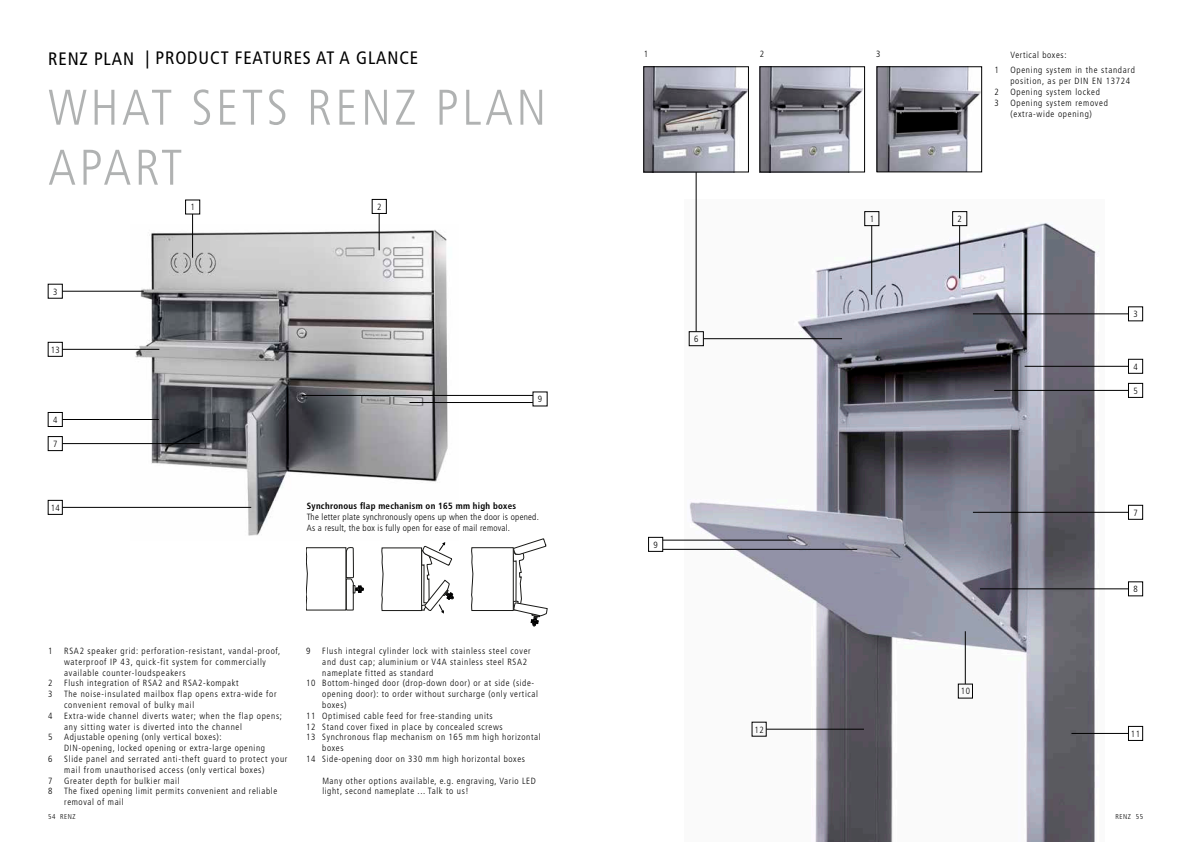
<style>
.page{position:relative;width:1191px;height:842px;background:#fff}
.page>*{position:absolute;margin:0;border:0;box-sizing:border-box;transform-origin:0 0}
.t1{font:300 condensed 50px/60px "Frutiger LT";letter-spacing:.07em;color:#b0b2b2}
.t2{font:condensed 18px "Frutiger LT";letter-spacing:.05em;color:#000}
.t3{font:300 condensed 9px/10.8px "Frutiger LT";letter-spacing:.07em;color:#000}
.t4{font:300 condensed 9px/10.8px "Frutiger LT";letter-spacing:.03em;color:#000}
.t5{font:700 condensed 9px "Frutiger LT";letter-spacing:.03em;color:#000}
.t6{font:300 condensed 7px "Frutiger LT";letter-spacing:.07em;color:#000}
</style>
<div class="page">
<img style="left:130px;top:225px;width:329px;height:311px">
<img style="left:684px;top:199px;width:421px;height:643px">
<img style="left:645px;top:69px;width:101px;height:101px">
<img style="left:879px;top:69px;width:100px;height:101px">
<img style="left:762px;top:69px;width:100px;height:101px">
<div style="left:864px;top:211px;width:15px;height:15px;border:1px solid #000"></div>
<hr style="left:871px;top:226px;width:1px;height:69px;background:#000">
<div style="left:952px;top:211px;width:15px;height:15px;border:1px solid #000"></div>
<hr style="left:959px;top:226px;width:1px;height:52px;background:#000">
<hr style="left:965px;top:631px;width:1px;height:53px;background:#000">
<hr style="left:973px;top:314px;width:155px;height:1px;background:#000">
<div style="left:1128px;top:505px;width:14px;height:14px;border:1px solid #000"></div>
<hr style="left:973px;top:512px;width:155px;height:1px;background:#000">
<div style="left:1128px;top:359px;width:14px;height:14px;border:1px solid #000"></div>
<hr style="left:1024px;top:366px;width:104px;height:1px;background:#000">
<hr style="left:696px;top:172px;width:1px;height:160px;background:#000">
<div style="left:689px;top:332px;width:14px;height:14px;border:1px solid #000"></div>
<hr style="left:703px;top:338px;width:139px;height:1px;background:#000">
<hr style="left:766px;top:729px;width:98px;height:1px;background:#000">
<div style="left:648px;top:537px;width:15px;height:14px;border:1px solid #000"></div>
<hr style="left:663px;top:540px;width:133px;height:1px;background:#000">
<hr style="left:663px;top:549px;width:194px;height:1px;background:#000">
<hr style="left:980px;top:589px;width:148px;height:1px;background:#000">
<div style="left:1128px;top:383px;width:14px;height:14px;border:1px solid #000"></div>
<hr style="left:994px;top:390px;width:134px;height:1px;background:#000">
<div style="left:1128px;top:726px;width:14px;height:14px;border:1px solid #000"></div>
<hr style="left:1071px;top:733px;width:57px;height:1px;background:#000">
<div style="left:185px;top:200px;width:15px;height:14px;border:1px solid #000"></div>
<hr style="left:192px;top:214px;width:1px;height:44px;background:#000">
<div style="left:372px;top:199px;width:14px;height:15px;border:1px solid #000"></div>
<hr style="left:379px;top:213px;width:1px;height:37px;background:#000">
<div style="left:48px;top:342px;width:14px;height:14px;border:1px solid #000"></div>
<div style="left:48px;top:412px;width:14px;height:15px;border:1px solid #000"></div>
<div style="left:48px;top:436px;width:14px;height:15px;border:1px solid #000"></div>
<hr style="left:62px;top:291px;width:82px;height:1px;background:#000">
<hr style="left:62px;top:349px;width:97px;height:1px;background:#000">
<hr style="left:62px;top:507px;width:189px;height:1px;background:#000">
<hr style="left:62px;top:419px;width:97px;height:1px;background:#000">
<hr style="left:62px;top:443px;width:138px;height:1px;background:#000">
<hr style="left:302px;top:395px;width:231px;height:1px;background:#000">
<hr style="left:409px;top:402px;width:124px;height:1px;background:#000">
<svg style="left:306px;top:547px;width:58px;height:63px"></svg>
<svg style="left:471px;top:539px;width:76px;height:87px"></svg>
<svg style="left:382px;top:542px;width:71px;height:72px"></svg>
<h2 class="t2" style="left:48px;top:47px;width:371px">RENZ PLAN | PRODUCT FEATURES AT A GLANCE</h2>
<h1 class="t1" style="left:48px;top:78px;width:499px">WHAT SETS RENZ PLAN<br>APART</h1>
<p class="t3" style="left:53px;top:286px;width:6px">3</p>
<p class="t3" style="left:51px;top:344px;width:10px">13</p>
<p class="t3" style="left:53px;top:414px;width:6px">4</p>
<p class="t3" style="left:53px;top:439px;width:6px">7</p>
<p class="t3" style="left:51px;top:502px;width:10px">14</p>
<p class="t3" style="left:190px;top:202px;width:6px">1</p>
<p class="t3" style="left:377px;top:201px;width:6px">2</p>
<p class="t3" style="left:538px;top:394px;width:6px">9</p>
<p class="t5" style="left:307px;top:501px;width:211px">Synchronous flap mechanism on 165 mm high boxes</p>
<p class="t4" style="left:307px;top:512px;width:234px">The letter plate synchronously opens up when the door is opened.<br>As a result, the box is fully open for ease of mail removal.</p>
<p class="t3" style="left:48px;top:646px;width:6px">1</p>
<p class="t3" style="left:64px;top:646px;width:217px">RSA2 speaker grid: perforation-resistant, vandal-proof, waterproof IP 43, quick-fit system for commercially available counter-loudspeakers</p>
<p class="t3" style="left:48px;top:678px;width:6px">2</p>
<p class="t3" style="left:64px;top:678px;width:176px">Flush integration of RSA2 and RSA2-kompakt</p>
<p class="t3" style="left:48px;top:689px;width:6px">3</p>
<p class="t3" style="left:64px;top:689px;width:214px">The noise-insulated mailbox flap opens extra-wide for convenient removal of bulky mail</p>
<p class="t3" style="left:48px;top:710px;width:6px">4</p>
<p class="t3" style="left:64px;top:710px;width:219px">Extra-wide channel diverts water; when the flap opens; any sitting water is diverted into the channel</p>
<p class="t3" style="left:48px;top:732px;width:6px">5</p>
<p class="t3" style="left:64px;top:732px;width:202px">Adjustable opening (only vertical boxes):<br>DIN-opening, locked opening or extra-large opening</p>
<p class="t3" style="left:48px;top:754px;width:6px">6</p>
<p class="t3" style="left:64px;top:754px;width:225px">Slide panel and serrated anti-theft guard to protect your mail from unauthorised access (only vertical boxes)</p>
<p class="t3" style="left:48px;top:775px;width:6px">7</p>
<p class="t3" style="left:64px;top:775px;width:117px">Greater depth for bulkier mail</p>
<p class="t3" style="left:48px;top:786px;width:6px">8</p>
<p class="t3" style="left:64px;top:786px;width:214px">The fixed opening limit permits convenient and reliable removal of mail</p>
<p class="t3" style="left:306px;top:646px;width:6px">9</p>
<p class="t3" style="left:322px;top:646px;width:210px">Flush integral cylinder lock with stainless steel cover</p>
<p class="t3" style="left:322px;top:656px;width:206px">and dust cap; aluminium or V4A stainless steel RSA2</p>
<p class="t3" style="left:322px;top:667px;width:112px">nameplate fitted as standard</p>
<p class="t3" style="left:306px;top:678px;width:229px">10 Bottom-hinged door (drop-down door) or at side (side-</p>
<p class="t3" style="left:322px;top:689px;width:217px">opening door): to order without surcharge (only vertical</p>
<p class="t3" style="left:322px;top:700px;width:26px">boxes)</p>
<p class="t3" style="left:306px;top:710px;width:188px">11 Optimised cable feed for free-standing units</p>
<p class="t3" style="left:306px;top:721px;width:198px">12 Stand cover fixed in place by concealed screws</p>
<p class="t3" style="left:306px;top:732px;width:236px">13 Synchronous flap mechanism on 165 mm high horizontal</p>
<p class="t3" style="left:322px;top:743px;width:23px">boxes</p>
<p class="t3" style="left:306px;top:754px;width:220px">14 Side-opening door on 330 mm high horizontal boxes</p>
<p class="t3" style="left:322px;top:775px;width:215px">Many other options available, e.g. engraving, Vario LED light, second nameplate ... Talk to us!</p>
<p class="t3" style="left:643px;top:49px;width:6px">1</p>
<p class="t3" style="left:760px;top:49px;width:6px">2</p>
<p class="t3" style="left:876px;top:49px;width:6px">3</p>
<p class="t3" style="left:1010px;top:49px;width:58px">Vertical boxes:</p>
<p class="t3" style="left:994px;top:65px;width:6px">1</p>
<p class="t3" style="left:1010px;top:65px;width:126px">Opening system in the standard position, as per DIN EN 13724</p>
<p class="t3" style="left:994px;top:87px;width:6px">2</p>
<p class="t3" style="left:1010px;top:87px;width:91px">Opening system locked</p>
<p class="t3" style="left:994px;top:97px;width:6px">3</p>
<p class="t3" style="left:1010px;top:97px;width:99px">Opening system removed (extra-wide opening)</p>
<p class="t3" style="left:694px;top:334px;width:6px">6</p>
<p class="t3" style="left:869px;top:214px;width:6px">1</p>
<p class="t3" style="left:957px;top:214px;width:6px">2</p>
<p class="t3" style="left:1133px;top:309px;width:6px">3</p>
<p class="t3" style="left:1133px;top:361px;width:6px">4</p>
<p class="t3" style="left:1133px;top:385px;width:6px">5</p>
<p class="t3" style="left:653px;top:539px;width:6px">9</p>
<p class="t3" style="left:754px;top:724px;width:11px">12</p>
<p class="t3" style="left:960px;top:686px;width:11px">10</p>
<p class="t3" style="left:1133px;top:507px;width:6px">7</p>
<p class="t3" style="left:1133px;top:584px;width:6px">8</p>
<p class="t3" style="left:1131px;top:728px;width:11px">11</p>
<p class="t6" style="left:48px;top:813px;width:29px">54 RENZ</p>
<p class="t6" style="left:1115px;top:813px;width:29px">RENZ 55</p>
</div>
